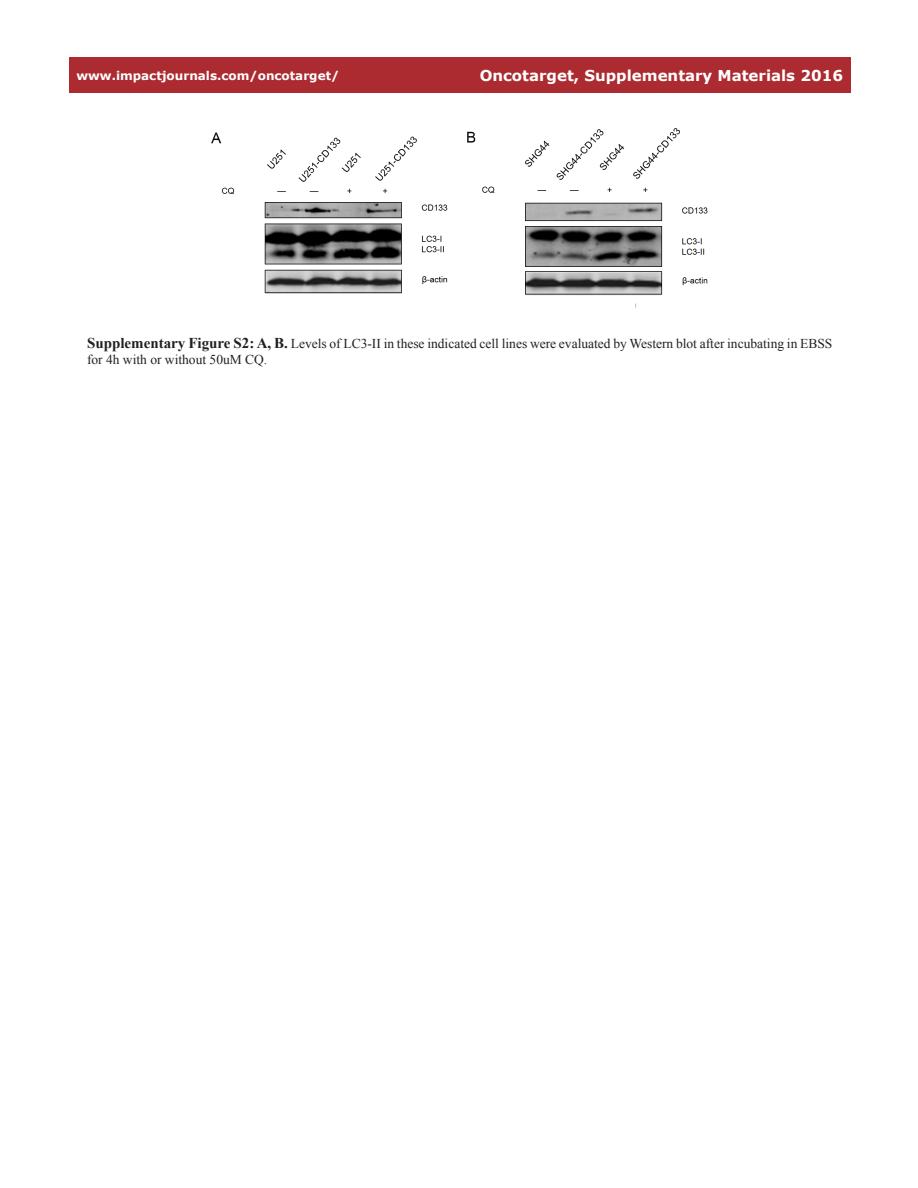
<style>
.page{position:relative;width:918px;height:1188px;background:#fff}
.page>*{position:absolute;margin:0;border:0;box-sizing:border-box;transform-origin:0 0}
.t1{font:700 15px "Verdana";color:#fff}
.figuretext{font:13.5px/16.2px "Times New Roman";color:#231f20}
.t2{font:700 12px "Verdana";color:#fff}
.s1{font-weight:700;font-size:15px}
</style>
<div class="page">
<div style="left:69px;top:57px;width:781px;height:36px;background:#ac2b31"></div>
<img style="left:211px;top:128px;width:497px;height:180px">
<p class="t2" style="left:76px;top:67px;width:264px">www.impactjournals.com/oncotarget/</p>
<p class="t1" style="left:480px;top:65px;width:365px">Oncotarget, Supplementary Materials 2016</p>
<p class="figuretext" style="left:87px;top:335px;width:747px"><span class="s1">Supplementary Figure S2: A, B.</span> Levels of LC3-II in these indicated cell lines were evaluated by Western blot after incubating in EBSS for 4h with or without 50uM CQ.</p>
</div>
